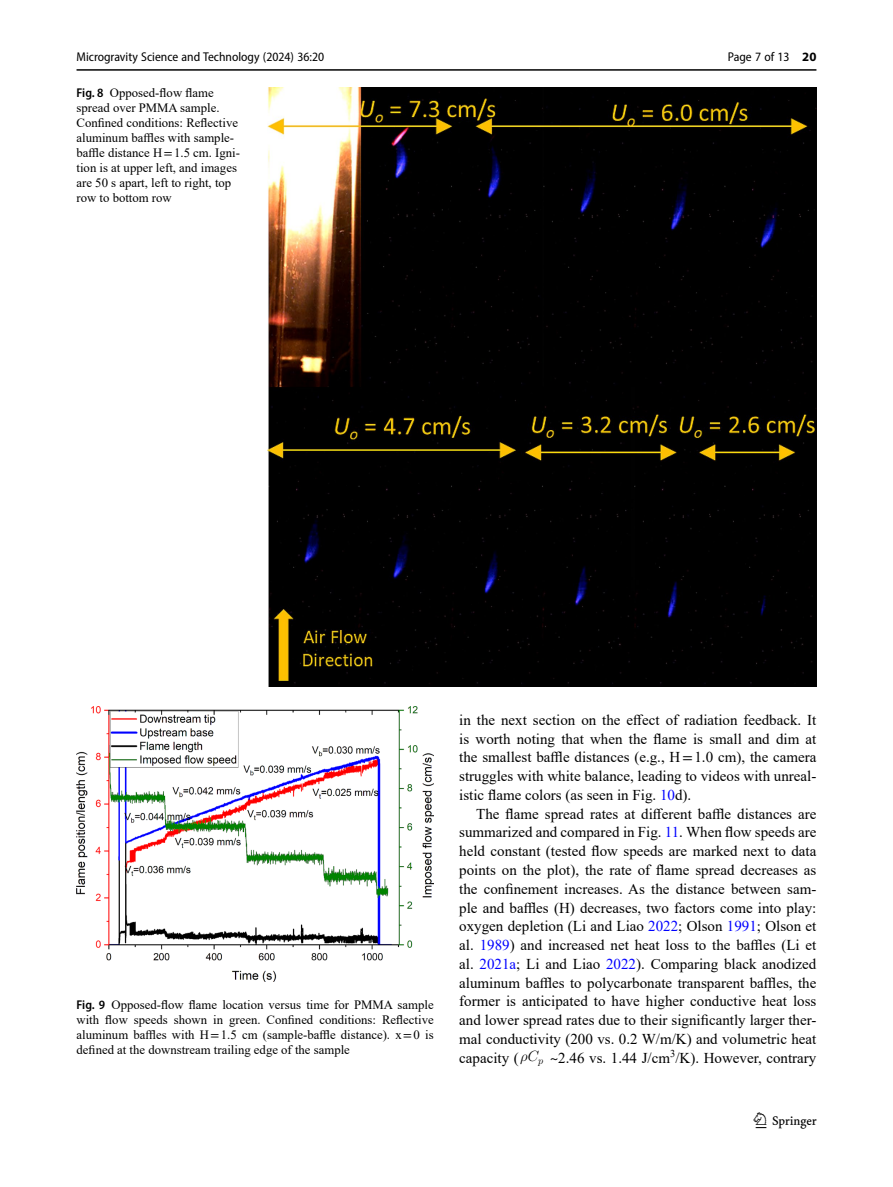
<style>
.page{position:relative;width:893px;height:1187px;background:#fff}
.page>*{position:absolute;margin:0;border:0;box-sizing:border-box;transform-origin:0 0}
.t1{font:22.5px "Springnew";color:#000}
.Body_Text_Indent{font:15px/18.8px "Times New Roman";color:#000;text-align:justify}
.Body_Text{font:15px/18.8px "Times New Roman";color:#000;text-align:justify}
.Figure_Caption{font:12.75px/15px "Times New Roman";color:#000;text-align:justify}
.Figure_Caption_Side{font:12.75px/15px "Times New Roman";color:#000}
.t2{font:semi-condensed 12.75px "Myriad Pro";color:#000}
.s1{font-family:"Myriad Pro";font-weight:600;font-stretch:semi-condensed}
.s2{font-family:"STIX"}
.s3{font-weight:700;font-stretch:normal}
.s4{color:#00f}
.s5{font-family:"CMMI12";font-size:14.85px}
.s6{font-family:"CMMI12";font-size:10.35px}
</style>
<div class="page">
<hr style="left:77px;top:69px;width:739px;height:2px;background:#000">
<img style="left:77px;top:706px;width:357px;height:275px">
<img style="left:268px;top:87px;width:548px;height:599px">
<p class="t2" style="left:77px;top:49px;width:249px">Microgravity Science and Technology (2024) 36:20</p>
<p class="Figure_Caption_Side" style="left:77px;top:84px;width:165px"><span class="s1">Fig. 8</span> Opposed-flow flame spread over PMMA sample.<br>Confined conditions: Reflective aluminum baffles with sample&shy;baffle distance H<span class="s2">=</span>1.5 cm. Igni&shy;tion is at upper left, and images are 50 s apart, left to right, top row to bottom row</p>
<p class="t2" style="left:728px;top:49px;width:90px">Page 7 of 13 <span class="s3">20</span></p>
<p class="Figure_Caption" style="left:77px;top:996px;width:359px"><span class="s1">Fig. 9</span> Opposed-flow flame location versus time for PMMA sample with flow speeds shown in green. Confined conditions: Reflective aluminum baffles with H<span class="s2">=</span>1.5 cm (sample-baffle distance). x<span class="s2">=</span>0 is defined at the downstream trailing edge of the sample</p>
<p class="Body_Text" style="left:459px;top:710px;width:359px">in the next section on the effect of radiation feedback. It is worth noting that when the flame is small and dim at the smallest baffle distances (e.g., H<span class="s2">=</span>1.0 cm), the camera struggles with white balance, leading to videos with unreal&shy;istic flame colors (as seen in Fig. <span class="s4">10</span>d).</p>
<p class="Body_Text_Indent" style="left:459px;top:803px;width:359px;text-indent:17px">The flame spread rates at different baffle distances are summarized and compared in Fig. <span class="s4">11</span>. When flow speeds are held constant (tested flow speeds are marked next to data points on the plot), the rate of flame spread decreases as the confinement increases. As the distance between sam&shy;ple and baffles (H) decreases, two factors come into play: oxygen depletion (Li and Liao <span class="s4">2022</span>; Olson <span class="s4">1991</span>; Olson et al. <span class="s4">1989</span>) and increased net heat loss to the baffles (Li et al. <span class="s4">2021a</span>; Li and Liao <span class="s4">2022</span>). Comparing black anodized aluminum baffles to polycarbonate transparent baffles, the former is anticipated to have higher conductive heat loss and lower spread rates due to their significantly larger ther&shy;mal conductivity (200 vs. 0.2 W/m/K) and volumetric heat capacity (<span class="s5">ρC</span><span class="s6">p</span></p>
<p class="Body_Text_Indent" style="left:550px;top:1047px;width:268px"><span class="s2">~</span>2.46 vs. 1.44 J/cm<sup>3</sup>/K). However, contrary</p>
<h1 class="t1" style="left:756px;top:1107px;width:63px">1 3</h1>
</div>
